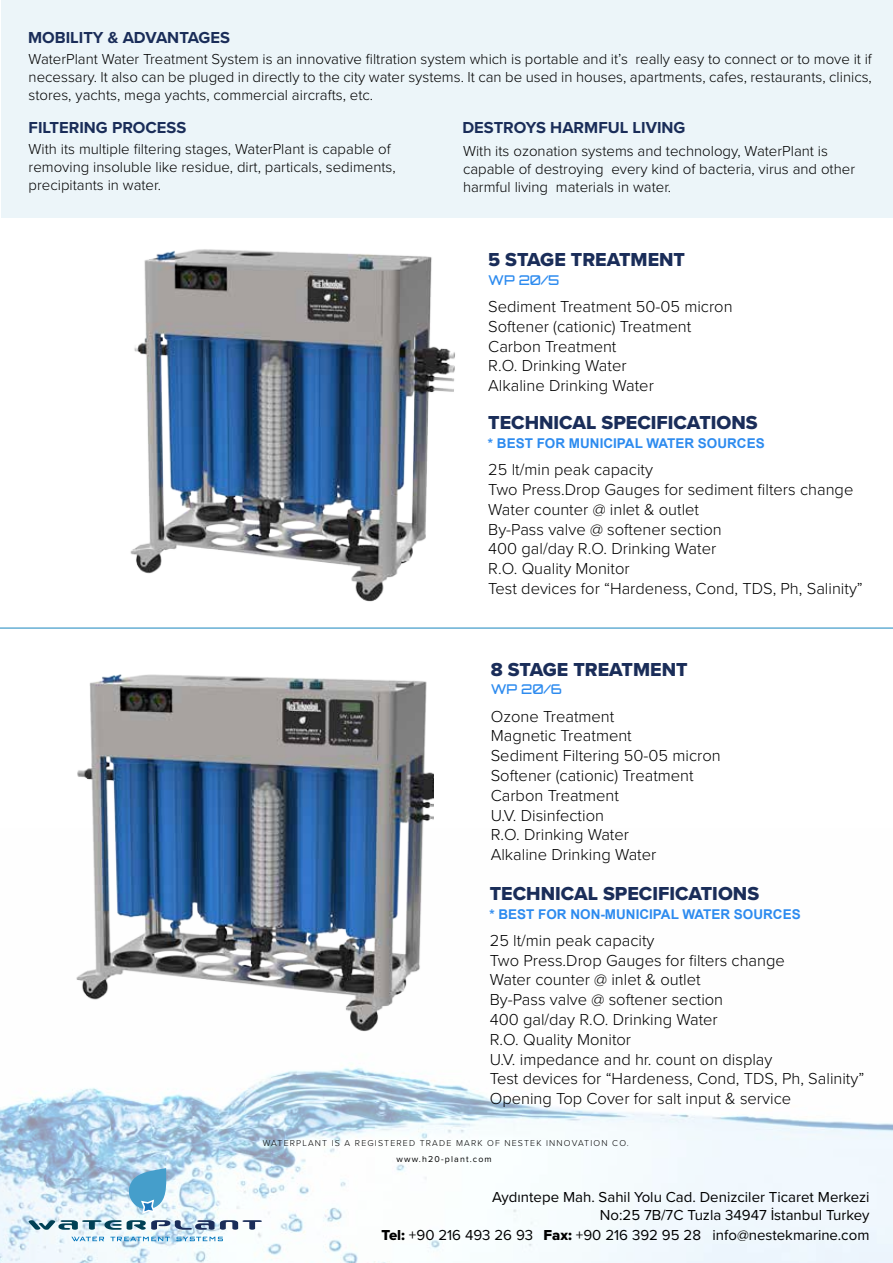
<style>
.page{position:relative;width:893px;height:1263px;background:#fff}
.page>*{position:absolute;margin:0;border:0;box-sizing:border-box;transform-origin:0 0}
.t1{font:19.5px "Proxima Nova Extrabld";color:#1a2d59}
.t2{font:300 16.5px/19.8px "Proxima Nova";color:#000}
.t3{font:700 16.5px "Proxima Nova";color:#1a2d59}
.t4{font:300 15px/18px "Proxima Nova";color:#000}
.t5{font:15px/18px "Proxima Nova";color:#000;text-align:right}
.t6{font:700 13.5px "Arial";color:#2d8bef}
.t7{font:500 13.5px "Orbitron";color:#2d8bef}
.t8{font:300 8.85px "Proxima Nova";letter-spacing:.13em;color:#000}
.t9{font:8.85px "Proxima Nova";letter-spacing:.13em;color:#000}
.s1{font-family:"Proxima Nova Extrabld"}
</style>
<div class="page">
<img style="left:0;top:1064px;width:893px;height:199px">
<div style="left:2px;top:0;width:891px;height:218px;background:#ecf5f9"></div>
<hr style="left:0;top:627px;width:893px;height:2px;background:#459ecb">
<img style="left:76px;top:674px;width:358px;height:358px">
<img style="left:130px;top:249px;width:325px;height:353px">
<svg style="left:71px;top:1237px;width:33px;height:4px"></svg>
<svg style="left:110px;top:1237px;width:60px;height:4px"></svg>
<svg style="left:176px;top:1237px;width:47px;height:4px"></svg>
<svg style="left:29px;top:1168px;width:233px;height:62px"></svg>
<p class="t3" style="left:28px;top:25px;width:203px">MOBILITY &amp; ADVANTAGES</p>
<p class="t4" style="left:29px;top:49px;width:845px;text-align:justify">WaterPlant Water Treatment System is an innovative filtration system which is portable and it’s really easy to connect or to move it if necessary. It also can be pluged in directly to the city water systems. It can be used in houses, apartments, cafes, restaurants, clinics, stores, yachts, mega yachts, commercial aircrafts, etc.</p>
<p class="t3" style="left:29px;top:116px;width:159px">FILTERING PROCESS</p>
<p class="t4" style="left:29px;top:139px;width:369px">With its multiple filtering stages, WaterPlant is capable of removing insoluble like residue, dirt, particals, sediments, precipitants in water.</p>
<p class="t3" style="left:462px;top:116px;width:225px">DESTROYS HARMFUL LIVING</p>
<p class="t4" style="left:463px;top:141px;width:394px">With its ozonation systems and technology, WaterPlant is capable of destroying every kind of bacteria, virus and other harmful living materials in water.</p>
<p class="t1" style="left:488px;top:245px;width:198px">5 STAGE TREATMENT</p>
<p class="t2" style="left:488px;top:296px;width:246px">Sediment Treatment 50-05 micron<br>Softener (cationic) Treatment<br>Carbon Treatment<br>R.O. Drinking Water<br>Alkaline Drinking Water</p>
<p class="t7" style="left:488px;top:271px;width:73px">WP 20/5</p>
<p class="t1" style="left:488px;top:408px;width:271px">TECHNICAL SPECIFICATIONS</p>
<p class="t2" style="left:488px;top:459px;width:376px">25 lt/min peak capacity<br>Two Press.Drop Gauges for sediment filters change Water counter @ inlet &amp; outlet<br>By-Pass valve @ softener section<br>400 gal/day R.O. Drinking Water<br>R.O. Quality Monitor<br>Test devices for “Hardeness, Cond, TDS, Ph, Salinity”</p>
<p class="t6" style="left:488px;top:434px;width:278px">* BEST FOR MUNICIPAL WATER SOURCES</p>
<p class="t1" style="left:491px;top:654px;width:198px">8 STAGE TREATMENT</p>
<p class="t2" style="left:491px;top:705px;width:231px">Ozone Treatment<br>Magnetic Treatment<br>Sediment Filtering 50-05 micron<br>Softener (cationic) Treatment<br>Carbon Treatment<br>U.V. Disinfection<br>R.O. Drinking Water<br>Alkaline Drinking Water</p>
<p class="t7" style="left:491px;top:681px;width:73px">WP 20/6</p>
<p class="t1" style="left:490px;top:879px;width:271px">TECHNICAL SPECIFICATIONS</p>
<p class="t2" style="left:490px;top:929px;width:376px">25 lt/min peak capacity<br>Two Press.Drop Gauges for filters change<br>Water counter @ inlet &amp; outlet<br>By-Pass valve @ softener section<br>400 gal/day R.O. Drinking Water<br>R.O. Quality Monitor<br>U.V. impedance and hr. count on display<br>Test devices for “Hardeness, Cond, TDS, Ph, Salinity” Opening Top Cover for salt input &amp; service</p>
<p class="t6" style="left:489px;top:905px;width:313px">* BEST FOR NON-MUNICIPAL WATER SOURCES</p>
<p class="t8" style="left:263px;top:1136px;width:367px">WATERPLANT IS A REGISTERED TRADE MARK OF NESTEK INNOVATION CO.</p>
<p class="t9" style="left:396px;top:1153px;width:97px">www.h20-plant.com</p>
<p class="t5" style="left:492px;top:1187px;width:379px">Aydıntepe Mah. Sahil Yolu Cad. Denizciler Ticaret Merkezi<br>No:25 7B/7C Tuzla 34947 İstanbul Turkey</p>
<p class="t5" style="left:381px;top:1225px;width:489px"><span class="s1">Tel:</span> +90 216 493 26 93 <span class="s1">Fax:</span> +90 216 392 95 28 info@nestekmarine.com</p>
</div>
